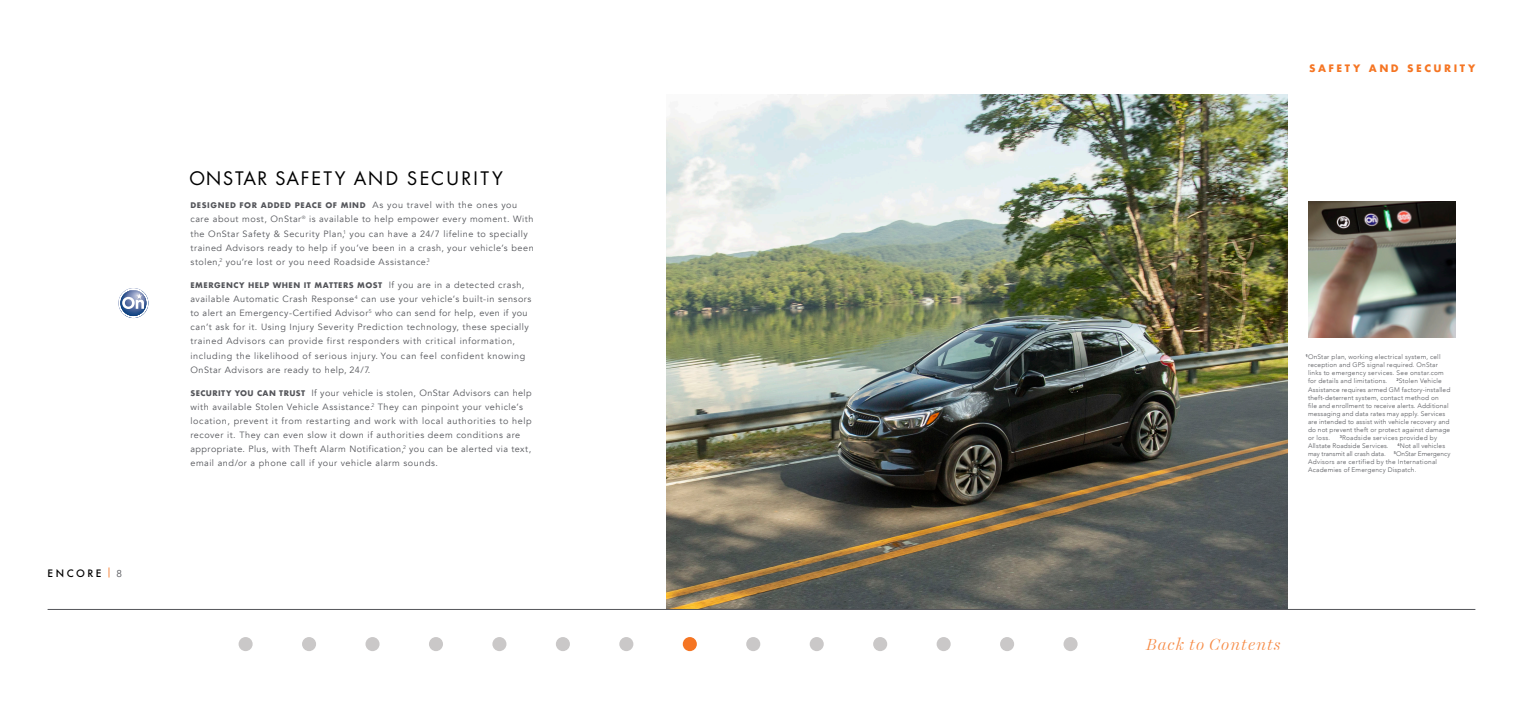
<style>
.page{position:relative;width:1523px;height:704px;background:#fff}
.page>*{position:absolute;margin:0;border:0;box-sizing:border-box;transform-origin:0 0}
.Headline{font:18.12px "Buick Futura ND";letter-spacing:.095em;color:#000}
.t1{font:italic 300 16.25px "Harriet Display";letter-spacing:.07em;color:#f57523}
.PAGE_ID{font:700 10px "Futura";letter-spacing:.25em;color:#f57523}
.t2{font:500 9.94px "Buick Futura ND";letter-spacing:.25em;color:#000}
.Body_Copy_-_9_14{font:9.06px/14.1px "Avenir";letter-spacing:.055em;color:#54555a}
.Body_Copy_-_9_14-2{font:700 7.56px "Futura";letter-spacing:.07em;color:#54555a}
.disclosure{font:300 6.56px/8.1px "Avenir";letter-spacing:.025em;color:#54555a}
.s1{font-family:"Avenir";font-weight:400;color:#54555a}
.s2{font-family:"Avenir";font-weight:400;font-size:9.06px}
.s3{font-family:"Futura";font-weight:700;font-size:7.56px}
.s4{font-weight:800}
</style>
<div class="page">
<div style="left:1063px;top:636px;width:14px;height:14px;background:#cac8c8;border-radius:50%"></div>
<img style="left:666px;top:95px;width:621px;height:513px">
<div style="left:239px;top:636px;width:14px;height:14px;background:#cac8c8;border-radius:50%"></div>
<div style="left:365px;top:636px;width:14px;height:14px;background:#cac8c8;border-radius:50%"></div>
<div style="left:746px;top:636px;width:14px;height:14px;background:#cac8c8;border-radius:50%"></div>
<div style="left:556px;top:636px;width:14px;height:14px;background:#cac8c8;border-radius:50%"></div>
<div style="left:936px;top:636px;width:14px;height:14px;background:#cac8c8;border-radius:50%"></div>
<div style="left:1000px;top:636px;width:14px;height:14px;background:#cac8c8;border-radius:50%"></div>
<div style="left:302px;top:636px;width:14px;height:14px;background:#cac8c8;border-radius:50%"></div>
<div style="left:683px;top:636px;width:14px;height:14px;background:#f57523;border-radius:50%"></div>
<div style="left:492px;top:636px;width:14px;height:14px;background:#cac8c8;border-radius:50%"></div>
<div style="left:873px;top:636px;width:14px;height:14px;background:#cac8c8;border-radius:50%"></div>
<div style="left:429px;top:636px;width:14px;height:14px;background:#cac8c8;border-radius:50%"></div>
<div style="left:809px;top:636px;width:15px;height:14px;background:#cac8c8;border-radius:50%"></div>
<div style="left:619px;top:636px;width:14px;height:14px;background:#cac8c8;border-radius:50%"></div>
<hr style="left:48px;top:608px;width:1427px;height:1px;background:#54555a">
<svg style="left:118px;top:288px;width:30px;height:29px"></svg>
<img style="left:1308px;top:201px;width:147px;height:136px">
<p class="t2" style="left:48px;top:566px;width:76px">ENCORE<sup>︱</sup><span class="s1">8</span></p>
<p class="Headline" style="left:189px;top:167px;width:315px">ONSTAR SAFETY AND SECURITY</p>
<p class="Body_Copy_-_9_14-2" style="left:190px;top:200px;width:328px">DESIGNED FOR ADDED PEACE OF MIND <span class="s2">As you travel with the ones you</span></p>
<p class="Body_Copy_-_9_14" style="left:190px;top:212px;width:345px">care about most, OnStar<sup>®</sup> is available to help empower every moment. With the OnStar Safety &amp; Security Plan,<sup>1</sup> you can have a 24/7 lifeline to specially trained Advisors ready to help if you’ve been in a crash, your vehicle’s been stolen,<sup>2</sup> you’re lost or you need Roadside Assistance.<sup>3</sup></p>
<p class="Body_Copy_-_9_14-2" style="left:190px;top:279px;width:335px">EMERGENCY HELP WHEN IT MATTERS MOST <span class="s2">If you are in a detected crash,</span></p>
<p class="Body_Copy_-_9_14" style="left:190px;top:292px;width:342px">available Automatic Crash Response<sup>4</sup> can use your vehicle’s built-in sensors to alert an Emergency-Certified Advisor<sup>5</sup> who can send for help, even if you can’t ask for it. Using Injury Severity Prediction technology, these specially trained Advisors can provide first responders with critical information, including the likelihood of serious injury. You can feel confident knowing OnStar Advisors are ready to help, 24/7.</p>
<p class="Body_Copy_-_9_14" style="left:190px;top:385px;width:343px"><span class="s3">SECURITY YOU CAN TRUST</span> If your vehicle is stolen, OnStar Advisors can help with available Stolen Vehicle Assistance.<sup>2</sup> They can pinpoint your vehicle’s location, prevent it from restarting and work with local authorities to help recover it. They can even slow it down if authorities deem conditions are appropriate. Plus, with Theft Alarm Notification,<sup>2</sup> you can be alerted via text, email and/or a phone call if your vehicle alarm sounds.</p>
<p class="PAGE_ID" style="left:1309px;top:60px;width:168px">SAFETY AND SECURITY</p>
<p class="disclosure" style="left:1308px;top:353px;width:137px;text-indent:-3px"><span class="s4">¹</span>OnStar plan, working electrical system, cell reception and GPS signal required. OnStar links to emergency services. See onstar.com for details and limitations.</p>
<p class="disclosure" style="left:1308px;top:377px;width:144px;text-indent:89px"><sup>2</sup>Stolen Vehicle Assistance requires armed GM factory-installed theft-deterrent system, contact method on<br>file and enrollment to receive alerts. Additional messaging and data rates may apply. Services are intended to assist with vehicle recovery and do not prevent theft or protect against damage or loss.</p>
<p class="disclosure" style="left:1308px;top:433px;width:130px;text-indent:32px"><sup>3</sup>Roadside services provided by<br>Allstate Roadside Services.</p>
<p class="disclosure" style="left:1308px;top:441px;width:144px;text-indent:89px"><sup>4</sup>Not all vehicles may transmit all crash data. <sup>5</sup>OnStar Emergency Advisors are certified by the International Academies of Emergency Dispatch.</p>
<h2 class="t1" style="left:1146px;top:632px;width:136px">Back to Contents</h2>
</div>
